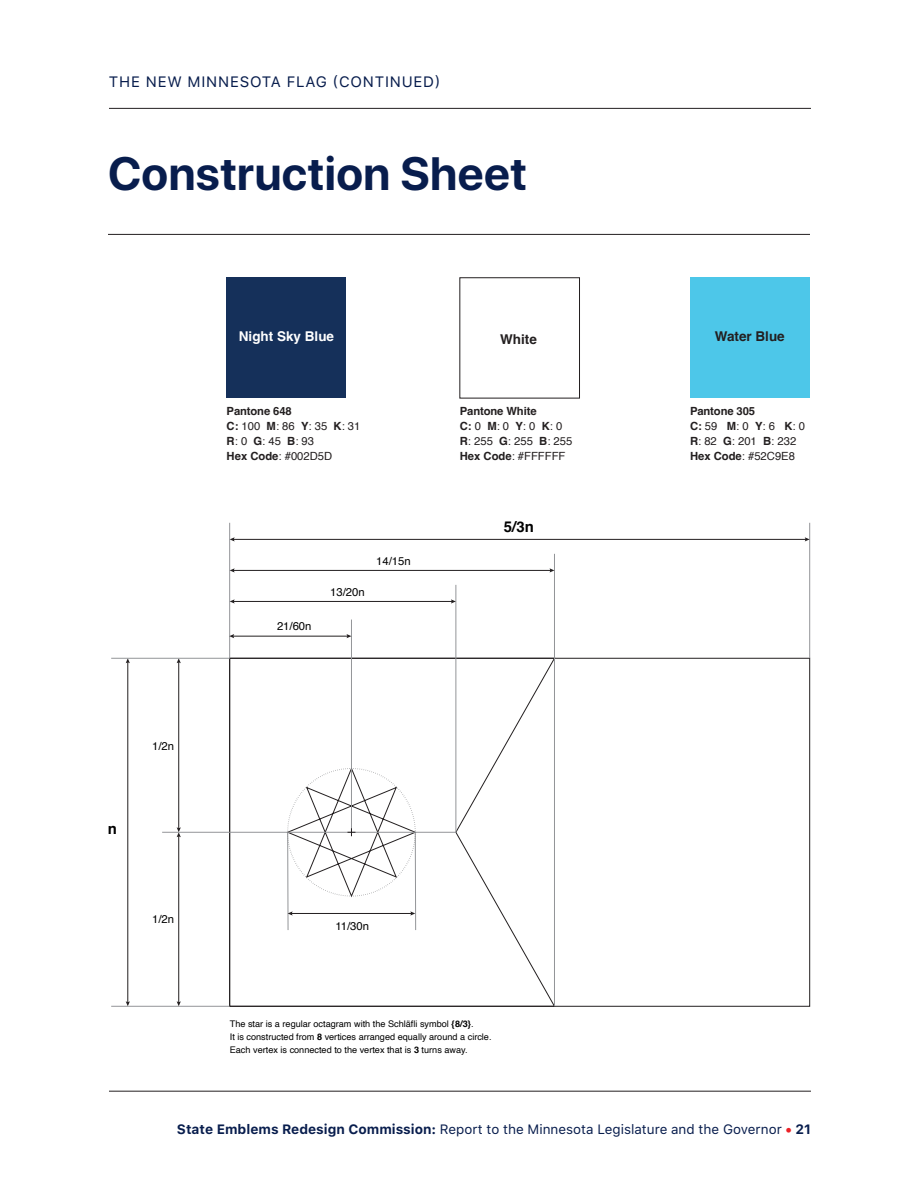
<style>
.page{position:relative;width:918px;height:1188px;background:#fff}
.page>*{position:absolute;margin:0;border:0;box-sizing:border-box;transform-origin:0 0}
.Large_San_Serif_Head{font:700 46.5px "SF Pro Display";letter-spacing:.01em;color:#081d4d}
.Smaller_tag_all_caps{font:15px "SF Pro Text";letter-spacing:.05em;color:#081d4d}
.t1{font:700 15px "Helvetica";color:#000}
.t2{font:13.5px "SF Pro Text";color:#081d4d}
.t3{font:700 13.5px "Helvetica";color:#231f20}
.t4{font:700 13.5px "Helvetica";color:#fff}
.t5{font:11.25px "Helvetica";color:#231f20}
.t6{font:11.25px "Helvetica";color:#000}
.t7{font:700 11.25px "Helvetica";letter-spacing:-.01em;color:#231f20}
.t8{font:9.15px/12.9px "Helvetica";color:#000}
.s1{font-weight:700}
.s2{font-weight:700;color:#ec2127}
</style>
<div class="page">
<hr style="left:109px;top:1091px;width:702px;height:1px;background:#231f20">
<hr style="left:109px;top:108px;width:702px;height:1px;background:#231f20">
<hr style="left:108px;top:234px;width:702px;height:1px;background:#231f20">
<svg style="left:229px;top:657px;width:327px;height:350px"></svg>
<hr style="left:415px;top:832px;width:1px;height:98px;background:#939598">
<hr style="left:287px;top:832px;width:1px;height:98px;background:#939598">
<hr style="left:291px;top:913px;width:121px;height:1px;background:#231f20">
<svg style="left:288px;top:911px;width:5px;height:5px"></svg>
<svg style="left:410px;top:911px;width:5px;height:5px"></svg>
<hr style="left:128px;top:662px;width:1px;height:341px;background:#231f20">
<svg style="left:126px;top:659px;width:4px;height:4px"></svg>
<svg style="left:126px;top:1001px;width:4px;height:5px"></svg>
<hr style="left:178px;top:836px;width:1px;height:167px;background:#231f20">
<svg style="left:177px;top:1001px;width:4px;height:5px"></svg>
<hr style="left:178px;top:662px;width:1px;height:167px;background:#231f20">
<svg style="left:177px;top:659px;width:4px;height:4px"></svg>
<svg style="left:177px;top:827px;width:4px;height:10px"></svg>
<hr style="left:111px;top:658px;width:119px;height:1px;background:#939598">
<hr style="left:111px;top:1006px;width:119px;height:1px;background:#939598">
<hr style="left:162px;top:832px;width:294px;height:1px;background:#939598">
<hr style="left:456px;top:585px;width:1px;height:247px;background:#939598">
<hr style="left:351px;top:620px;width:1px;height:212px;background:#939598">
<hr style="left:554px;top:554px;width:1px;height:452px;background:#939598">
<hr style="left:229px;top:523px;width:1px;height:135px;background:#939598">
<hr style="left:809px;top:523px;width:1px;height:135px;background:#939598">
<hr style="left:233px;top:601px;width:220px;height:1px;background:#231f20">
<svg style="left:451px;top:599px;width:5px;height:5px"></svg>
<svg style="left:230px;top:599px;width:5px;height:5px"></svg>
<hr style="left:233px;top:570px;width:318px;height:1px;background:#231f20">
<svg style="left:550px;top:568px;width:4px;height:5px"></svg>
<svg style="left:230px;top:568px;width:5px;height:5px"></svg>
<hr style="left:233px;top:539px;width:573px;height:1px;background:#231f20">
<svg style="left:805px;top:537px;width:5px;height:4px"></svg>
<svg style="left:230px;top:537px;width:5px;height:4px"></svg>
<hr style="left:233px;top:636px;width:115px;height:1px;background:#231f20">
<svg style="left:347px;top:634px;width:4px;height:4px"></svg>
<svg style="left:229px;top:634px;width:5px;height:4px"></svg>
<svg style="left:286px;top:767px;width:131px;height:131px"></svg>
<div style="left:227px;top:278px;width:119px;height:120px;background:#15305a"></div>
<div style="left:690px;top:278px;width:120px;height:120px;background:#4dc7e9"></div>
<p class="Smaller_tag_all_caps" style="left:109px;top:71px;width:333px">THE NEW MINNESOTA FLAG (CONTINUED)</p>
<p class="Large_San_Serif_Head" style="left:108px;top:140px;width:420px">Construction Sheet</p>
<p class="t1" style="left:108px;top:820px;width:11px">n</p>
<p class="t6" style="left:152px;top:737px;width:23px">1/2n</p>
<p class="t6" style="left:152px;top:910px;width:23px">1/2n</p>
<p class="t4" style="left:239px;top:328px;width:97px">Night Sky Blue</p>
<p class="t7" style="left:227px;top:404px;width:67px">Pantone 648</p>
<p class="t5" style="left:227px;top:417px;width:135px"><span class="s1">C:</span> 100 <span class="s1">M</span>: 86 <span class="s1">Y</span>: 35 <span class="s1">K</span>: 31</p>
<p class="t5" style="left:227px;top:432px;width:89px"><span class="s1">R</span>: 0 <span class="s1">G</span>: 45 <span class="s1">B</span>: 93</p>
<p class="t5" style="left:227px;top:447px;width:107px"><span class="s1">Hex Code</span>: #002D5D</p>
<p class="t6" style="left:277px;top:618px;width:36px">21/60n</p>
<p class="t6" style="left:330px;top:583px;width:36px">13/20n</p>
<p class="t6" style="left:376px;top:552px;width:36px">14/15n</p>
<p class="t3" style="left:500px;top:332px;width:38px">White</p>
<p class="t7" style="left:460px;top:404px;width:78px">Pantone White</p>
<p class="t5" style="left:460px;top:417px;width:104px"><span class="s1">C:</span> 0 <span class="s1">M</span>: 0 <span class="s1">Y</span>: 0 <span class="s1">K</span>: 0</p>
<p class="t5" style="left:460px;top:432px;width:114px"><span class="s1">R</span>: 255 <span class="s1">G</span>: 255 <span class="s1">B</span>: 255</p>
<p class="t5" style="left:460px;top:447px;width:107px"><span class="s1">Hex Code</span>: #FFFFFF</p>
<p class="t1" style="left:504px;top:517px;width:31px">5/3n</p>
<p class="t6" style="left:335px;top:918px;width:35px">11/30n</p>
<p class="t8" style="left:230px;top:1018px;width:263px">The star is a regular octagram with the Schläfli symbol <span class="s1">{8/3}</span>.<br>It is constructed from <span class="s1">8</span> vertices arranged equally around a circle.<br>Each vertex is connected to the vertex that is <span class="s1">3</span> turns away.</p>
<p class="t3" style="left:715px;top:328px;width:72px">Water Blue</p>
<p class="t7" style="left:690px;top:404px;width:67px">Pantone 305</p>
<p class="t5" style="left:690px;top:417px;width:117px"><span class="s1">C:</span> 59 <span class="s1">M</span>: 0 <span class="s1">Y</span>: 6 <span class="s1">K</span>: 0</p>
<p class="t5" style="left:690px;top:432px;width:108px"><span class="s1">R</span>: 82 <span class="s1">G</span>: 201 <span class="s1">B</span>: 232</p>
<p class="t5" style="left:690px;top:447px;width:107px"><span class="s1">Hex Code</span>: #52C9E8</p>
<h3 class="t2" style="left:177px;top:1119px;width:636px"><span class="s1">State Emblems Redesign Commission:</span> Report to the Minnesota Legislature and the Governor <span class="s2">•</span> <span class="s1">21</span></h3>
</div>
